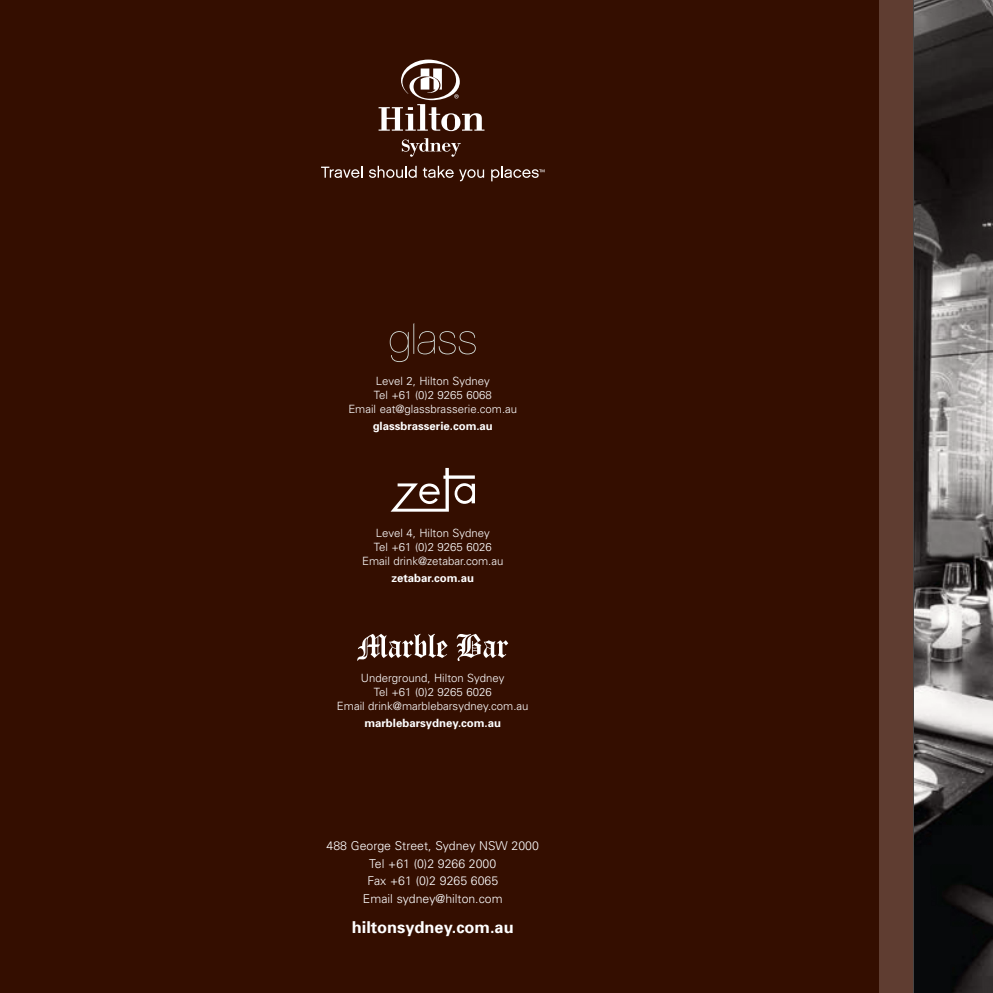
<style>
.page{position:relative;width:993px;height:993px;background:#fff}
.page>*{position:absolute;margin:0;border:0;box-sizing:border-box;transform-origin:0 0}
.t1{font:700 16.28px "Univers";color:#fff}
.t2{font:300 12.25px/17.5px "Univers";color:#fff;text-align:center}
.t3{font:300 11.38px/14px "Univers";color:#fff;text-align:center}
.t4{font:700 11.38px "Univers";color:#fff}
</style>
<div class="page">
<div style="left:0;top:0;width:912px;height:992px;background:#340e00"></div>
<div style="left:878px;top:0;width:35px;height:992px;background:#5f3d31"></div>
<svg style="left:913px;top:0;width:79px;height:992px;background:#555252"></svg>
<svg style="left:321px;top:166px;width:41px;height:12px"></svg>
<svg style="left:369px;top:166px;width:47px;height:12px"></svg>
<svg style="left:422px;top:166px;width:31px;height:12px"></svg>
<svg style="left:459px;top:169px;width:25px;height:12px"></svg>
<svg style="left:491px;top:166px;width:53px;height:15px"></svg>
<svg style="left:401px;top:138px;width:60px;height:19px"></svg>
<svg style="left:378px;top:60px;width:106px;height:71px"></svg>
<svg style="left:357px;top:633px;width:90px;height:27px"></svg>
<svg style="left:456px;top:633px;width:52px;height:27px"></svg>
<svg style="left:391px;top:468px;width:84px;height:43px"></svg>
<svg style="left:389px;top:323px;width:86px;height:39px"></svg>
<p class="t3" style="left:348px;top:373px;width:170px">Level 2, Hilton Sydney<br>Tel +61 (0)2 9265 6068<br>Email eat@glassbrasserie.com.au</p>
<p class="t4" style="left:372px;top:418px;width:122px">glassbrasserie.com.au</p>
<p class="t3" style="left:362px;top:525px;width:143px">Level 4, Hilton Sydney<br>Tel +61 (0)2 9265 6026<br>Email drink@zetabar.com.au</p>
<p class="t4" style="left:391px;top:570px;width:84px">zetabar.com.au</p>
<p class="t3" style="left:337px;top:670px;width:193px">Underground, Hilton Sydney<br>Tel +61 (0)2 9265 6026<br>Email drink@marblebarsydney.com.au</p>
<p class="t4" style="left:364px;top:715px;width:138px">marblebarsydney.com.au</p>
<p class="t2" style="left:326px;top:836px;width:214px">488 George Street, Sydney NSW 2000<br>Tel +61 (0)2 9266 2000<br>Fax +61 (0)2 9265 6065<br>Email sydney@hilton.com</p>
<h1 class="t1" style="left:351px;top:916px;width:163px">hiltonsydney.com.au</h1>
</div>
